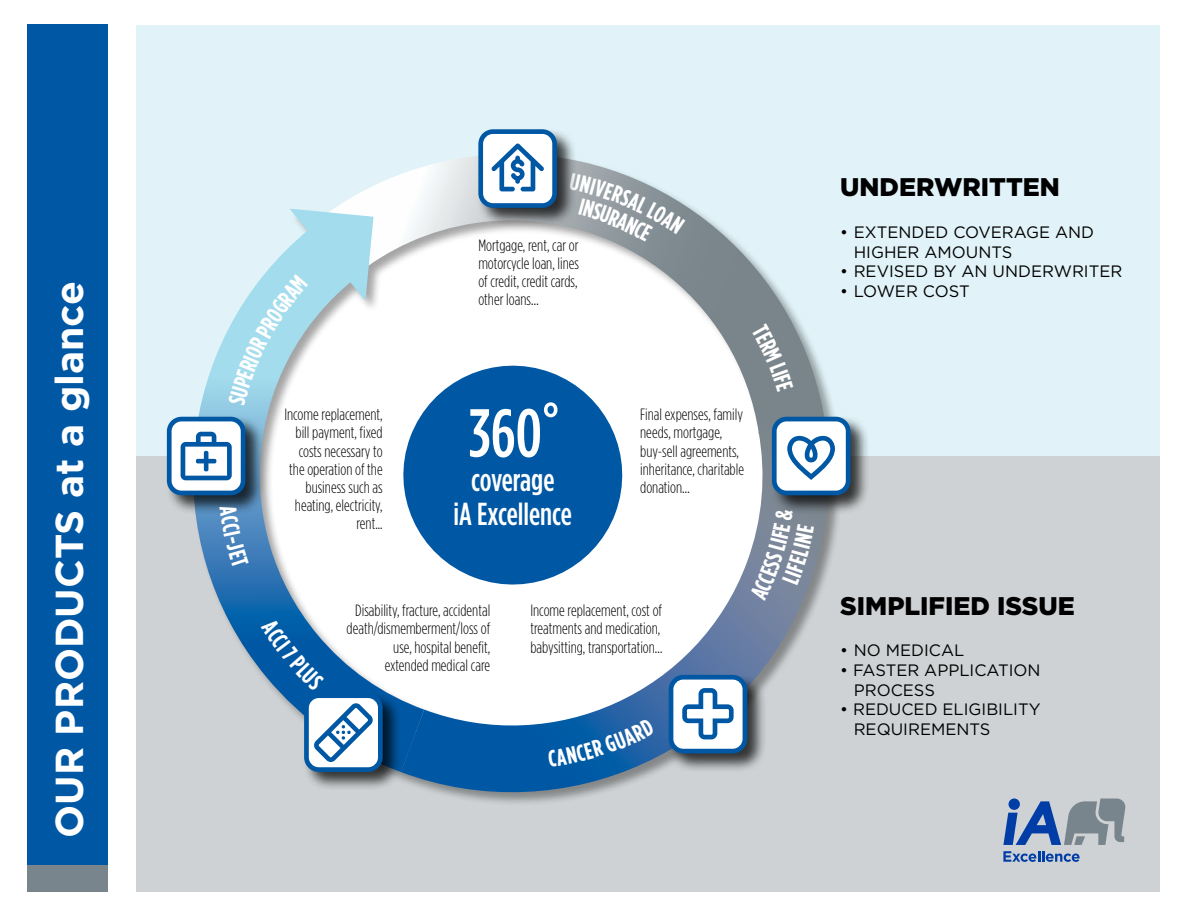
<style>
.page{position:relative;width:1188px;height:918px;background:#fff}
.page>*{position:absolute;margin:0;border:0;box-sizing:border-box;transform-origin:0 0}
.t1{font:500 68.1px "Gotham Condensed";color:#fff}
.t2{font:700 39px "Gotham";color:#fff}
.t3{font:500 31.8px/34px "Gotham Condensed";color:#fff;text-align:center}
.t4{font:900 25.5px "Gotham";color:#000}
.t5{font:16.5px/19.8px "Gotham";color:#000}
.t6{font:300 16.35px/18.1px "Gotham Condensed";color:#000}
</style>
<div class="page">
<div style="left:136px;top:25px;width:1024px;height:431px;background:#e1f3f8"></div>
<div style="left:136px;top:456px;width:1024px;height:436px;background:#ced2d4"></div>
<div style="left:192px;top:153px;width:652px;height:654px;background:#000;opacity:.36"></div>
<svg style="left:313px;top:154px;width:512px;height:267px"></svg>
<svg style="left:192px;top:230px;width:232px;height:542px"></svg>
<svg style="left:401px;top:421px;width:433px;height:386px"></svg>
<svg style="left:1003px;top:799px;width:122px;height:46px"></svg>
<svg style="left:1003px;top:851px;width:77px;height:11px"></svg>
<div style="left:27px;top:25px;width:81px;height:840px;background:#0058a4"></div>
<div style="left:27px;top:865px;width:81px;height:27px;background:#79858d"></div>
<div style="left:770px;top:415px;width:100px;height:100px;background:#000;opacity:.75"></div>
<svg style="left:772px;top:417px;width:78px;height:78px;background:#a7c4dd"></svg>
<div style="left:667px;top:673px;width:100px;height:100px;background:#000;opacity:.75"></div>
<svg style="left:669px;top:675px;width:78px;height:78px;background:#a4c2dd"></svg>
<div style="left:303px;top:692px;width:100px;height:100px;background:#000;opacity:.75"></div>
<div style="left:165px;top:415px;width:100px;height:100px;background:#000;opacity:.75"></div>
<svg style="left:167px;top:417px;width:78px;height:78px;background:#9dbedb"></svg>
<svg style="left:389px;top:351px;width:247px;height:248px;background:#6298c7"></svg>
<div style="left:477px;top:128px;width:100px;height:100px;background:#000;opacity:.75"></div>
<svg style="left:478px;top:129px;width:79px;height:79px"></svg>
<div style="left:483px;top:134px;width:69px;height:69px;background:#fff;border-radius:10px"></div>
<svg style="left:491px;top:143px;width:53px;height:48px"></svg>
<svg style="left:228px;top:209px;width:146px;height:197px"></svg>
<div style="left:752px;top:324px;width:41px;height:68px;background:#7a858b"></div>
<svg style="left:219px;top:505px;width:30px;height:63px;background:#4782ba"></svg>
<svg style="left:261px;top:618px;width:122px;height:154px"></svg>
<svg style="left:548px;top:718px;width:107px;height:49px;background:#1260a5"></svg>
<svg style="left:750px;top:508px;width:64px;height:93px;background:#808c9e"></svg>
<svg style="left:569px;top:173px;width:116px;height:69px;background:#9ca6ab"></svg>
<h2 class="t2" style="left:43px;top:838px;width:558px;rotate:-90deg">OUR PRODUCTS at a glance</h2>
<p class="t6" style="left:284px;top:405px;width:100px;text-align:right">Income replacement, bill payment, fixed costs necessary to the operation of the business such as heating, electricity, rent...</p>
<p class="t6" style="left:478px;top:236px;width:102px;text-align:justify">Mortgage, rent, car or motorcycle loan, lines of credit, credit cards, other loans…</p>
<h1 class="t1" style="left:469px;top:395px;width:100px">360˚</h1>
<h3 class="t3" style="left:454px;top:462px;width:120px">coverage<br>iA Excellence</h3>
<p class="t6" style="left:640px;top:405px;width:105px">Final expenses, family needs, mortgage, buy-sell agreements, inheritance, charitable donation…</p>
<p class="t6" style="left:347px;top:601px;width:145px;text-align:right">Disability, fracture, accidental death/dismemberment/loss of use, hospital benefit, extended medical care</p>
<p class="t6" style="left:530px;top:601px;width:134px">Income replacement, cost of treatments and medication, babysitting, transportation…</p>
<h3 class="t4" style="left:840px;top:170px;width:221px">UNDERWRITTEN</h3>
<p class="t5" style="left:854px;top:222px;width:242px;text-indent:-13px">• EXTENDED COVERAGE AND<br>HIGHER AMOUNTS</p>
<p class="t5" style="left:840px;top:261px;width:284px">• REVISED BY AN UNDERWRITER</p>
<p class="t5" style="left:840px;top:281px;width:131px">• LOWER COST</p>
<h3 class="t4" style="left:840px;top:588px;width:236px">SIMPLIFIED ISSUE</h3>
<p class="t5" style="left:840px;top:640px;width:126px">• NO MEDICAL</p>
<p class="t5" style="left:854px;top:660px;width:188px;text-indent:-13px">• FASTER APPLICATION<br>PROCESS</p>
<p class="t5" style="left:854px;top:699px;width:188px;text-indent:-13px">• REDUCED ELIGIBILITY<br>REQUIREMENTS</p>
</div>
